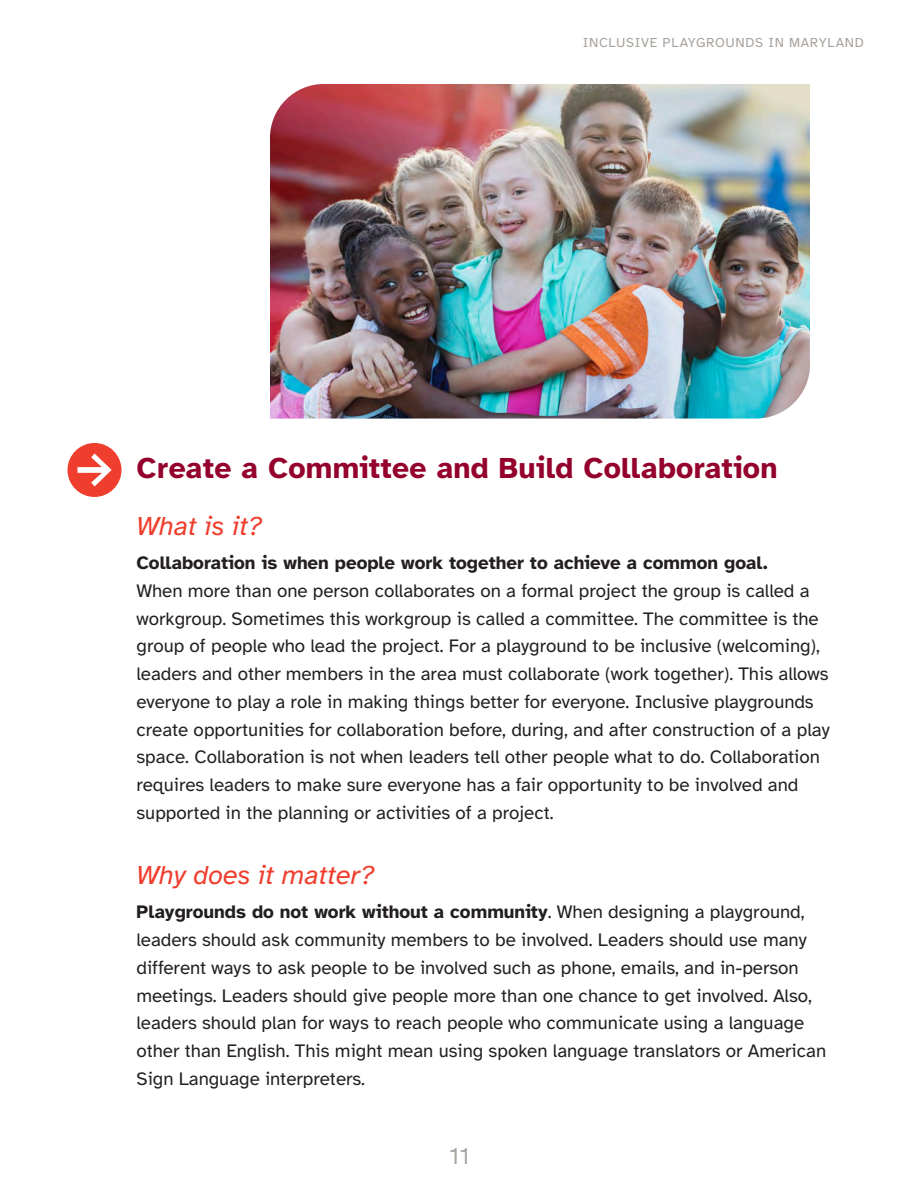
<style>
.page{position:relative;width:918px;height:1188px;background:#fff}
.page>*{position:absolute;margin:0;border:0;box-sizing:border-box;transform-origin:0 0}
.t1{font:700 30px "Atkinson Hyperlegible";letter-spacing:.01em;color:#94012c}
.t2{font:italic 27px "Atkinson Hyperlegible";color:#ef3e2e}
.t3{font:24px "Atkinson Hyperlegible";color:#a9a39e}
.t4{font:18.75px/27.8px "Atkinson Hyperlegible";color:#231f20}
.t5{font:13.5px "Atkinson Hyperlegible";letter-spacing:.05em;color:#a9a39e}
.s1{font-weight:700}
</style>
<div class="page">
<img style="left:270px;top:84px;width:540px;height:334px">
<div style="left:68px;top:443px;width:54px;height:54px;background:#ef3e2e;border-radius:50%"></div>
<svg style="left:77px;top:453px;width:35px;height:33px"></svg>
<p class="t5" style="left:583px;top:36px;width:283px">INCLUSIVE PLAYGROUNDS IN MARYLAND</p>
<h1 class="t1" style="left:136px;top:451px;width:643px">Create a Committee and Build Collaboration</h1>
<h2 class="t2" style="left:136px;top:511px;width:128px">What is it?</h2>
<p class="t4" style="left:136px;top:549px;width:695px"><span class="s1">Collaboration is when people work together to achieve a common goal.<br></span>When more than one person collaborates on a formal project the group is called a workgroup. Sometimes this workgroup is called a committee. The committee is the group of people who lead the project. For a playground to be inclusive (welcoming), leaders and other members in the area must collaborate (work together). This allows everyone to play a role in making things better for everyone. Inclusive playgrounds create opportunities for collaboration before, during, and after construction of a play space. Collaboration is not when leaders tell other people what to do. Collaboration requires leaders to make sure everyone has a fair opportunity to be involved and supported in the planning or activities of a project.</p>
<h2 class="t2" style="left:136px;top:860px;width:240px">Why does it matter?</h2>
<p class="t4" style="left:136px;top:898px;width:691px"><span class="s1">Playgrounds do not work without a community</span>. When designing a playground, leaders should ask community members to be involved. Leaders should use many different ways to ask people to be involved such as phone, emails, and in-person meetings. Leaders should give people more than one chance to get involved. Also, leaders should plan for ways to reach people who communicate using a language other than English. This might mean using spoken language translators or American Sign Language interpreters.</p>
<p class="t3" style="left:450px;top:1142px;width:21px">11</p>
</div>
